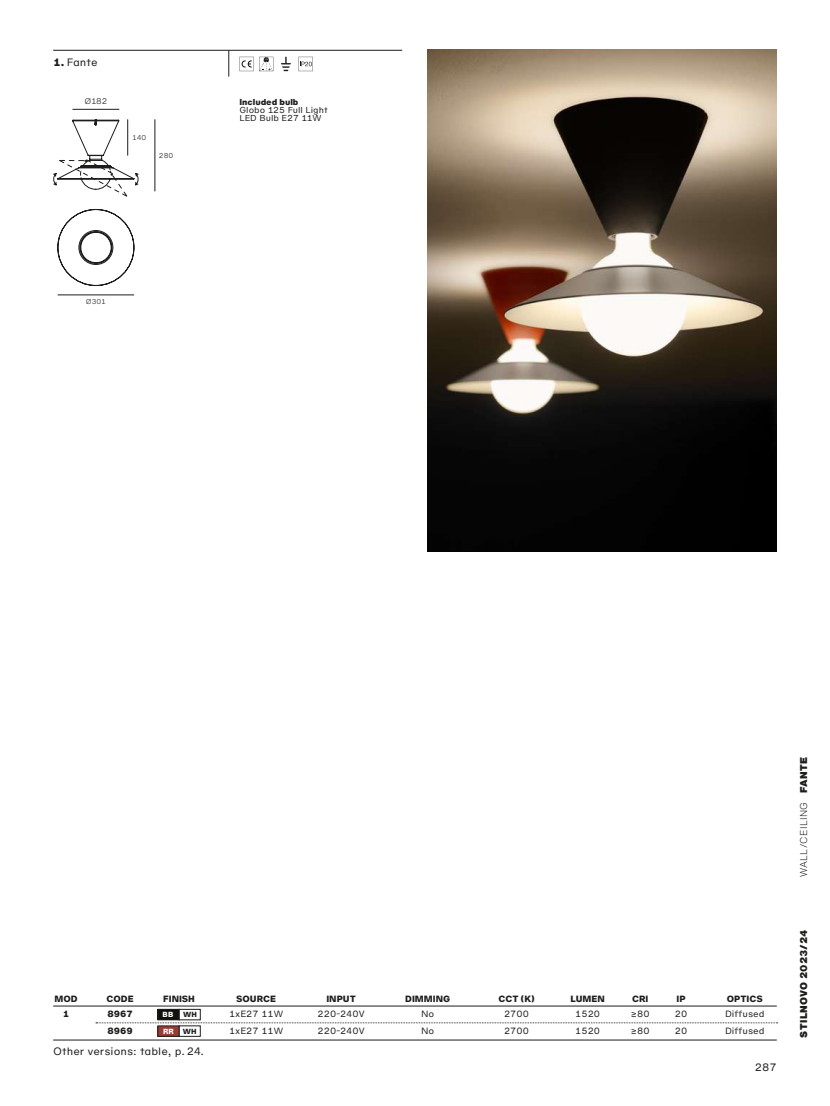
<style>
.page{position:relative;width:830px;height:1106px;background:#fff}
.page>*{position:absolute;margin:0;border:0;box-sizing:border-box;transform-origin:0 0}
.t1{font:9.75px "Helvetica Now Micro";color:#1d1d1b}
.t2{font:900 9.75px "Helvetica Now Text";letter-spacing:.01em;color:#1d1d1b}
.t3{font:300 9.75px "Helvetica Now Text";letter-spacing:.045em;color:#1d1d1b}
.t4{font:900 9.75px "Helvetica Now Text";letter-spacing:.035em;color:#1d1d1b}
.t5{font:8.25px/16.5px "Helvetica Now Micro";color:#1d1d1b}
.t6{font:800 8.25px/15px "Helvetica Now Micro";color:#1d1d1b;text-align:center}
.t7{font:7.8px/8.2px "Helvetica Now Micro";color:#1d1d1b}
.t8{font:800 7.8px "Helvetica Now Micro";color:#1d1d1b}
.t9{font:300 7.5px "Helvetica Now Micro";color:#1d1d1b}
.t10{font:800 6.75px "Helvetica Now Micro";color:#fff}
.t11{font:800 6.75px "Helvetica Now Micro";color:#1d1d1b}
.t12{font:300 6.45px "Helvetica Now Micro";color:#1d1d1b}
.s1{font-weight:800}
</style>
<div class="page">
<hr style="left:53px;top:50px;width:349px;height:1px;background:#1d1d1b">
<svg style="left:228px;top:50px;width:1px;height:27px"></svg>
<hr style="left:72px;top:109px;width:47px;height:1px;background:#1d1d1b">
<svg style="left:57px;top:209px;width:77px;height:77px"></svg>
<hr style="left:58px;top:295px;width:76px;height:1px;background:#1d1d1b">
<hr style="left:154px;top:120px;width:1px;height:71px;background:#1d1d1b">
<img style="left:427px;top:50px;width:349px;height:501px">
<svg style="left:298px;top:57px;width:14px;height:14px"></svg>
<svg style="left:281px;top:57px;width:10px;height:14px"></svg>
<svg style="left:239px;top:57px;width:34px;height:14px"></svg>
<svg style="left:53px;top:119px;width:86px;height:78px"></svg>
<hr style="left:53px;top:1005px;width:723px;height:1px;background:#1d1d1b">
<hr style="left:53px;top:1039px;width:723px;height:1px;background:#1d1d1b">
<svg style="left:96px;top:1022px;width:681px;height:1px"></svg>
<div style="left:179px;top:1009px;width:21px;height:10px;border:1px solid #1d1d1b"></div>
<div style="left:158px;top:1009px;width:21px;height:10px;background:#12110c"></div>
<div style="left:158px;top:1009px;width:21px;height:10px;border:1px solid #1d1d1b"></div>
<div style="left:158px;top:1025px;width:21px;height:11px;background:#983d36"></div>
<p class="t1" style="left:53px;top:55px;width:46px"><span class="s1">1.</span> Fante</p>
<p class="t9" style="left:84px;top:96px;width:25px">Ø182</p>
<p class="t12" style="left:132px;top:133px;width:16px">140</p>
<p class="t12" style="left:159px;top:151px;width:16px">280</p>
<p class="t12" style="left:86px;top:297px;width:22px">Ø301</p>
<p class="t8" style="left:239px;top:96px;width:61px">Included bulb</p>
<p class="t7" style="left:239px;top:106px;width:90px">Globo 125 Full Light<br>LED Bulb E27 11W</p>
<p class="t6" style="left:54px;top:991px;width:25px">MOD<br>1</p>
<p class="t6" style="left:106px;top:991px;width:29px;text-align:left">CODE<br>8967</p>
<p class="t6" style="left:107px;top:1023px;width:27px">8969</p>
<p class="t6" style="left:163px;top:991px;width:33px">FINISH</p>
<p class="t10" style="left:162px;top:1009px;width:12px">BB</p>
<p class="t11" style="left:183px;top:1009px;width:15px">WH</p>
<p class="t10" style="left:163px;top:1026px;width:12px">RR</p>
<p class="t11" style="left:183px;top:1026px;width:15px">WH</p>
<p class="t1" style="left:53px;top:1044px;width:152px">Other versions: table, p. 24.</p>
<p class="t6" style="left:236px;top:991px;width:41px">SOURCE</p>
<p class="t5" style="left:229px;top:1005px;width:56px">1xE27 11W<br>1xE27 11W</p>
<p class="t6" style="left:326px;top:991px;width:31px">INPUT</p>
<p class="t5" style="left:317px;top:1005px;width:48px">220-240V<br>220-240V</p>
<p class="t6" style="left:405px;top:991px;width:46px">DIMMING</p>
<p class="t5" style="left:421px;top:1005px;width:15px">No<br>No</p>
<p class="t6" style="left:498px;top:991px;width:37px">CCT ( K)</p>
<p class="t5" style="left:504px;top:1005px;width:26px">2700<br>2700</p>
<p class="t6" style="left:570px;top:991px;width:36px">LUMEN</p>
<p class="t5" style="left:575px;top:1005px;width:26px">1520<br>1520</p>
<p class="t6" style="left:631px;top:991px;width:18px">CRI</p>
<p class="t5" style="left:630px;top:1005px;width:20px">≥80 ≥80</p>
<p class="t6" style="left:676px;top:991px;width:11px">IP</p>
<p class="t5" style="left:674px;top:1005px;width:14px">20<br>20</p>
<p class="t6" style="left:726px;top:991px;width:37px">OPTICS</p>
<p class="t5" style="left:724px;top:1005px;width:41px">Diffused<br>Diffused</p>
<p class="t1" style="left:754px;top:1060px;width:23px">287</p>
<p class="t4" style="left:795px;top:793px;width:38px;rotate:-90deg">FANTE</p>
<p class="t3" style="left:796px;top:877px;width:77px;rotate:-90deg">WALL/CEILING</p>
<p class="t2" style="left:795px;top:1037px;width:110px;rotate:-90deg">STILNOVO 2023/24</p>
</div>
